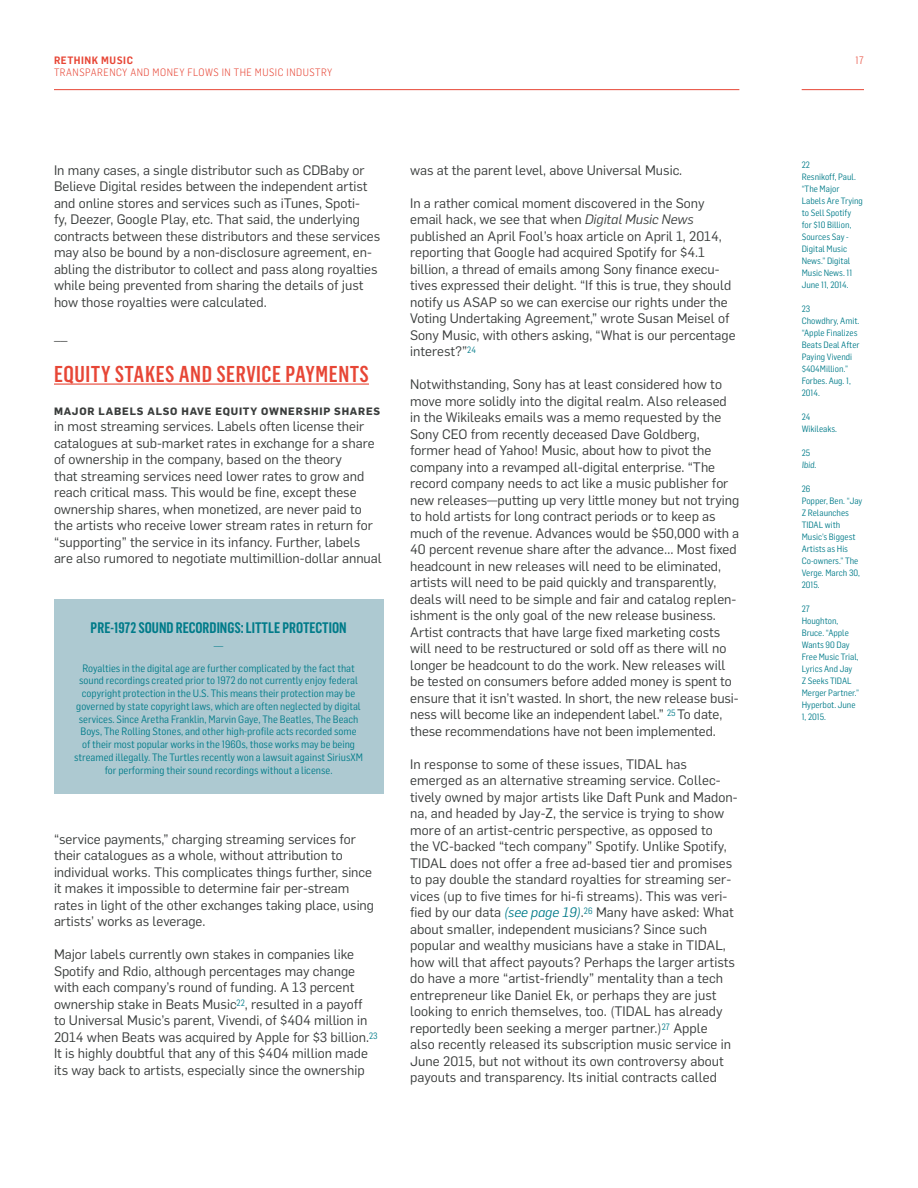
<style>
.page{position:relative;width:918px;height:1188px;background:#fff}
.page>*{position:absolute;margin:0;border:0;box-sizing:border-box;transform-origin:0 0}
.t1{font:500 22.5px "Flama Condensed";letter-spacing:.025em;color:#e74636}
.t2{font:600 15px "Flama Condensed";color:#007b89}
.t3{font:13.5px/16.5px "Flama";color:#3a3d3c}
.t4{font:10.5px/12.8px "Flama Semicondensed";color:#007b89;text-align:center}
.t5{font:300 10.5px "Flama Semicondensed";letter-spacing:.05em;color:#e74636}
.t6{font:700 10.5px "Flama";letter-spacing:.075em;color:#3a3d3c}
.t7{font:600 10.5px "Flama Semicondensed";letter-spacing:.05em;color:#e74636}
.t8{font:9px/12px "Flama Semicondensed";color:#007b89}
.s1{font-style:italic}
.s2{font-style:italic;color:#007b89}
</style>
<div class="page">
<hr style="left:54px;top:89px;width:685px;height:1px;background:#e74636">
<hr style="left:802px;top:89px;width:62px;height:1px;background:#e74636">
<hr style="left:54px;top:384px;width:315px;height:1px;background:#e74636">
<div style="left:54px;top:599px;width:329px;height:195px;background:#adc9d1"></div>
<p class="t7" style="left:54px;top:53px;width:81px">RETHINK MUSIC</p>
<p class="t5" style="left:54px;top:66px;width:280px">TRANSPARENCY AND MONEY FLOWS IN THE MUSIC INDUSTRY</p>
<p class="t3" style="left:54px;top:161px;width:328px">In many cases, a single distributor such as CDBaby or Believe Digital resides between the independent artist and online stores and services such as iTunes, Spoti-<br>fy, Deezer, Google Play, etc. That said, the underlying contracts between these distributors and these services may also be bound by a non-disclosure agreement, en&shy;abling the distributor to collect and pass along royalties while being prevented from sharing the details of just how those royalties were calculated.</p>
<p class="t3" style="left:54px;top:326px;width:15px">__</p>
<h1 class="t1" style="left:54px;top:360px;width:316px">EQUITY STAKES AND SERVICE PAYMENTS</h1>
<p class="t6" style="left:54px;top:403px;width:328px">MAJOR LABELS ALSO HAVE EQUITY OWNERSHIP SHARES</p>
<p class="t3" style="left:54px;top:417px;width:329px">in most streaming services. Labels often license their catalogues at sub-market rates in exchange for a share of ownership in the company, based on the theory<br>that streaming services need lower rates to grow and reach critical mass. This would be fine, except these ownership shares, when monetized, are never paid to the artists who receive lower stream rates in return for “supporting” the service in its infancy. Further, labels are also rumored to negotiate multimillion-dollar annual</p>
<p class="t2" style="left:91px;top:619px;width:257px">PRE-1972 SOUND RECORDINGS: LITTLE PROTECTION</p>
<p class="t4" style="left:214px;top:636px;width:11px">__</p>
<p class="t4" style="left:74px;top:661px;width:290px">Royalties in the digital age are further complicated by the fact that sound recordings created prior to 1972 do not currently enjoy federal copyright protection in the U.S. This means their protection may be governed by state copyright laws, which are often neglected by digital services. Since Aretha Franklin, Marvin Gaye, The Beatles, The Beach Boys, The Rolling Stones, and other high-profile acts recorded some<br>of their most popular works in the 1960s, those works may be being streamed illegally. The Turtles recently won a lawsuit against SiriusXM for performing their sound recordings without a license.</p>
<p class="t3" style="left:54px;top:830px;width:322px">“service payments,” charging streaming services for their catalogues as a whole, without attribution to individual works. This complicates things further, since it makes it impossible to determine fair per-stream rates in light of the other exchanges taking place, using artists’ works as leverage.</p>
<p class="t3" style="left:54px;top:945px;width:325px">Major labels currently own stakes in companies like Spotify and Rdio, although percentages may change with each company’s round of funding. A 13 percent ownership stake in Beats Music<sup>22</sup>, resulted in a payoff<br>to Universal Music’s parent, Vivendi, of $404 million in 2014 when Beats was acquired by Apple for $3 billion.<sup>23<br></sup>It is highly doubtful that any of this $404 million made its way back to artists, especially since the ownership</p>
<p class="t3" style="left:410px;top:161px;width:274px">was at the parent level, above Universal Music.</p>
<p class="t3" style="left:410px;top:194px;width:327px">In a rather comical moment discovered in the Sony email hack, we see that when <span class="s1">Digital Music News </span>published an April Fool’s hoax article on April 1, 2014, reporting that Google had acquired Spotify for $4.1 billion, a thread of emails among Sony finance execu&shy;tives expressed their delight. “If this is true, they should notify us ASAP so we can exercise our rights under the Voting Undertaking Agreement,” wrote Susan Meisel of Sony Music, with others asking, “What is our percentage interest?”<sup>24</sup></p>
<p class="t3" style="left:410px;top:375px;width:331px">Notwithstanding, Sony has at least considered how to move more solidly into the digital realm. Also released in the Wikileaks emails was a memo requested by the Sony CEO from recently deceased Dave Goldberg, former head of Yahoo! Music, about how to pivot the company into a revamped all-digital enterprise. “The record company needs to act like a music publisher for new releases—putting up very little money but not trying to hold artists for long contract periods or to keep as much of the revenue. Advances would be $50,000 with a 40 percent revenue share after the advance… Most fixed headcount in new releases will need to be eliminated, artists will need to be paid quickly and transparently, deals will need to be simple and fair and catalog replen&shy;ishment is the only goal of the new release business.<br>Artist contracts that have large fixed marketing costs will need to be restructured or sold off as there will no longer be headcount to do the work. New releases will be tested on consumers before added money is spent to ensure that it isn’t wasted. In short, the new release busi&shy;ness will become like an independent label.” <sup>25</sup> To date, these recommendations have not been implemented.</p>
<p class="t3" style="left:410px;top:755px;width:329px">In response to some of these issues, TIDAL has emerged as an alternative streaming service. Collec&shy;tively owned by major artists like Daft Punk and Madon&shy;na, and headed by Jay-Z, the service is trying to show more of an artist-centric perspective, as opposed to<br>the VC-backed “tech company” Spotify. Unlike Spotify, TIDAL does not offer a free ad-based tier and promises to pay double the standard royalties for streaming ser&shy;vices (up to five times for hi-fi streams). This was veri&shy;fied by our data <span class="s2">(see page 19)</span>.<sup>26</sup> Many have asked: What about smaller, independent musicians? Since such popular and wealthy musicians have a stake in TIDAL, how will that affect payouts? Perhaps the larger artists do have a more “artist-friendly” mentality than a tech entrepreneur like Daniel Ek, or perhaps they are just looking to enrich themselves, too. (TIDAL has already reportedly been seeking a merger partner.)<sup>27</sup> Apple<br>also recently released its subscription music service in June 2015, but not without its own controversy about payouts and transparency. Its initial contracts called</p>
<p class="t5" style="left:855px;top:54px;width:10px">17</p>
<p class="t8" style="left:802px;top:158px;width:63px">22<br>Resnikoff, Paul. “The Major<br>Labels Are Trying to Sell Spotify for $10 Billion,<br>Sources Say -<br>Digital Music<br>News.” Digital<br>Music News. 11<br>June 11, 2014.</p>
<p class="t8" style="left:802px;top:302px;width:59px">23<br>Chowdhry, Amit. “Apple Finalizes<br>Beats Deal After<br>Paying Vivendi $404 Million.”<br>Forbes. Aug. 1,<br>2014.</p>
<p class="t8" style="left:802px;top:410px;width:37px">24<br>Wikileaks.</p>
<p class="t8" style="left:802px;top:446px;width:16px">25<br>Ibid.</p>
<p class="t8" style="left:802px;top:482px;width:62px">26<br>Popper, Ben. “Jay<br>Z Relaunches<br>TIDAL with<br>Music’s Biggest<br>Artists as His<br>Co-owners.” The<br>Verge. March 30,<br>2015.</p>
<p class="t8" style="left:802px;top:602px;width:59px">27<br>Houghton,<br>Bruce. “Apple<br>Wants 90 Day<br>Free Music Trial,<br>Lyrics And Jay<br>Z Seeks TIDAL<br>Merger Partner.”<br>Hyperbot. June<br>1, 2015.</p>
</div>
